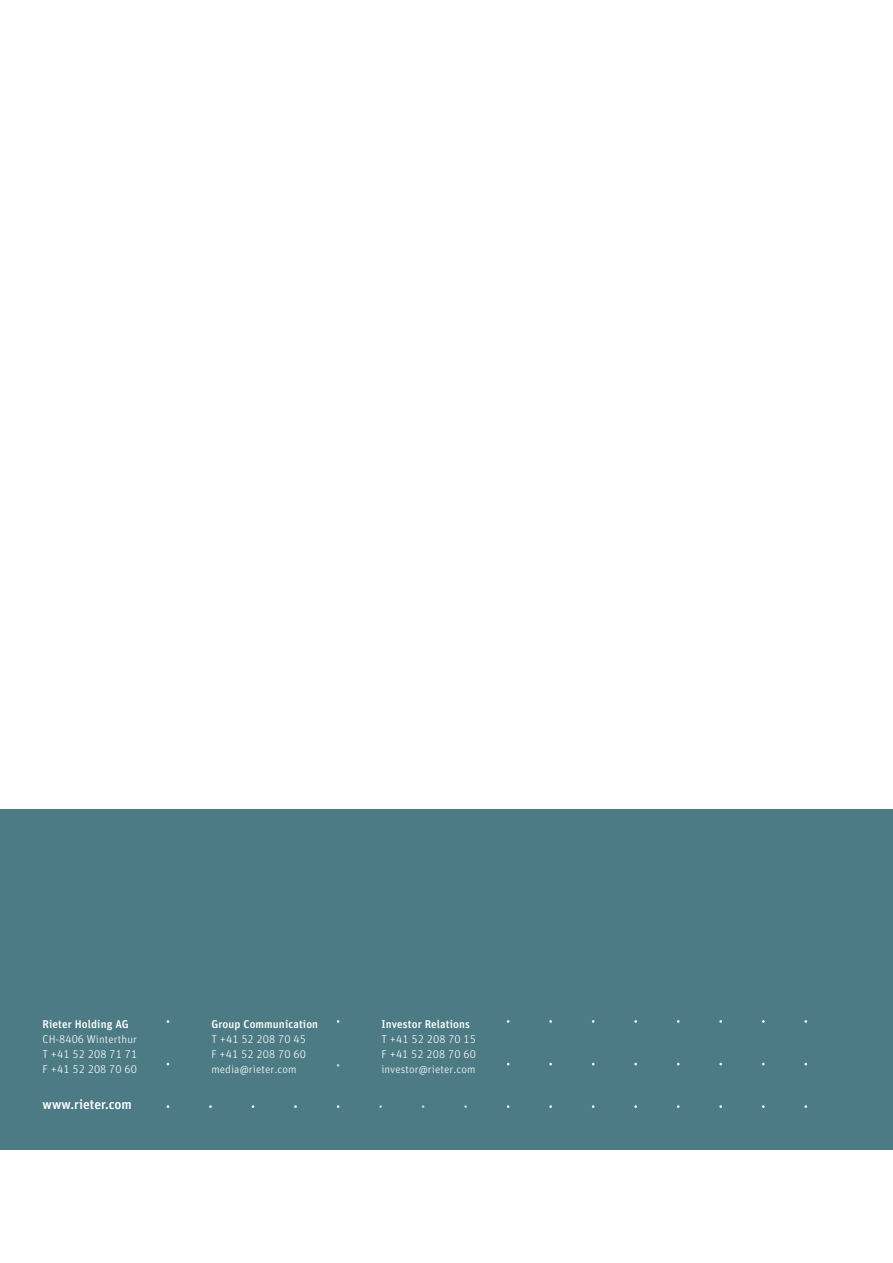
<style>
.page{position:relative;width:893px;height:1263px;background:#fff}
.page>*{position:absolute;margin:0;border:0;box-sizing:border-box;transform-origin:0 0}
.t1{font:13.5px "Rieter Unit OT Medium";color:#fff}
.Adresse_Light{font:11.25px/15px "Rieter Unit OT Light";letter-spacing:.01em;color:#fff}
.Adresse_Medium{font:11.25px "Rieter Unit OT Medium";letter-spacing:.01em;color:#fff}
</style>
<div class="page">
<div style="left:0;top:809px;width:893px;height:340px;background:#4d7b85"></div>
<p class="Adresse_Medium" style="left:43px;top:1017px;width:88px">Rieter Holding AG</p>
<p class="Adresse_Light" style="left:43px;top:1032px;width:96px">CH-8406 Winterthur<br>T +41 52 208 71 71</p>
<p class="Adresse_Light" style="left:43px;top:1062px;width:96px">F +41 52 208 70 60</p>
<p class="t1" style="left:43px;top:1095px;width:91px">www.rieter.com</p>
<p class="Adresse_Medium" style="left:211px;top:1017px;width:108px">Group Communication</p>
<p class="Adresse_Light" style="left:211px;top:1032px;width:96px">T +41 52 208 70 45</p>
<p class="Adresse_Light" style="left:211px;top:1047px;width:96px">F +41 52 208 70 60</p>
<p class="Adresse_Light" style="left:211px;top:1062px;width:87px">media@rieter.com</p>
<p class="Adresse_Medium" style="left:381px;top:1017px;width:90px">Investor Relations</p>
<p class="Adresse_Light" style="left:381px;top:1032px;width:96px">T +41 52 208 70 15</p>
<p class="Adresse_Light" style="left:381px;top:1047px;width:96px">F +41 52 208 70 60</p>
<p class="Adresse_Light" style="left:381px;top:1062px;width:96px">investor@rieter.com</p>
</div>
